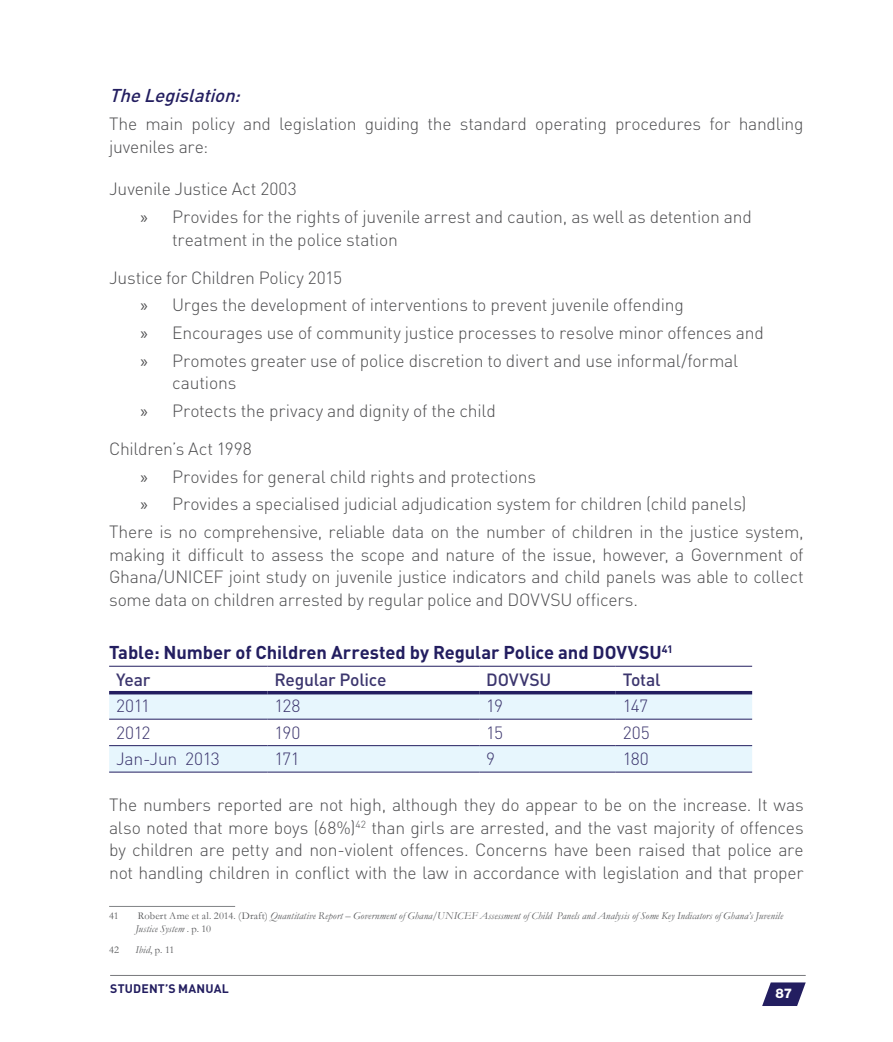
<style>
.page{position:relative;width:893px;height:1042px;background:#fff}
.page>*{position:absolute;margin:0;border:0;box-sizing:border-box;transform-origin:0 0}
.t1{font:700 18.38px "DINOT";letter-spacing:-.005em;color:#231e60}
.t2{font:italic 500 18.38px "DINOT";color:#231e60}
.t3{font:300 17.5px/22.8px "DINOT";letter-spacing:-.01em;color:#4d4d4f}
.t4{font:300 17.5px "DINOT";letter-spacing:-.03em;color:#3c366e}
.t5{font:500 17.5px "DINOT";letter-spacing:-.015em;color:#3c366e}
.t6{font:800 13.3px "Helvetica Neue LT Std";color:#fff}
.t7{font:700 12.25px "DINOT";letter-spacing:.015em;color:#231e60}
.t8{font:italic 10.5px/12.6px "Garamond";letter-spacing:.01em;color:#58595b}
.t9{font:10.5px "Garamond";color:#58595b}
.s1{font-family:"Myriad Pro";font-weight:400}
.s2{font-style:normal}
.s3{font-style:italic}
</style>
<div class="page">
<svg style="left:109px;top:694px;width:643px;height:77px;fill:#e7f6fd"></svg>
<hr style="left:109px;top:666px;width:158px;height:1px;background:#231e60">
<hr style="left:267px;top:666px;width:212px;height:1px;background:#231e60">
<hr style="left:479px;top:666px;width:137px;height:1px;background:#231e60">
<hr style="left:616px;top:666px;width:136px;height:1px;background:#231e60">
<hr style="left:109px;top:719px;width:158px;height:1px;background:#231e60">
<hr style="left:267px;top:719px;width:212px;height:1px;background:#231e60">
<hr style="left:479px;top:719px;width:137px;height:1px;background:#231e60">
<hr style="left:616px;top:719px;width:136px;height:1px;background:#231e60">
<hr style="left:109px;top:745px;width:158px;height:1px;background:#231e60">
<hr style="left:267px;top:745px;width:212px;height:1px;background:#231e60">
<hr style="left:479px;top:745px;width:137px;height:1px;background:#231e60">
<hr style="left:616px;top:745px;width:136px;height:1px;background:#231e60">
<hr style="left:109px;top:771px;width:158px;height:1px;background:#231e60">
<hr style="left:267px;top:771px;width:212px;height:1px;background:#231e60">
<hr style="left:479px;top:771px;width:137px;height:1px;background:#231e60">
<hr style="left:616px;top:771px;width:136px;height:1px;background:#231e60">
<hr style="left:109px;top:691px;width:158px;height:3px;background:#231e60">
<hr style="left:267px;top:691px;width:212px;height:3px;background:#231e60">
<hr style="left:479px;top:691px;width:137px;height:3px;background:#231e60">
<hr style="left:616px;top:691px;width:136px;height:3px;background:#231e60">
<hr style="left:109px;top:906px;width:126px;height:1px;background:#808285">
<svg style="left:762px;top:982px;width:44px;height:24px"></svg>
<hr style="left:110px;top:975px;width:696px;height:1px;background:#77787b">
<p class="t2" style="left:109px;top:84px;width:138px">TheLegislation:</p>
<p class="t3" style="left:109px;top:112px;width:696px">The main policy and legislation guiding the standard operating procedures for handling juveniles are:</p>
<p class="t3" style="left:141px;top:175px;width:613px;line-height:27.7px;text-indent:-31px">Juvenile Justice Act 2003<br><span class="s1">»</span> Provides for the rights of juvenile arrest and caution, as well as detention and</p>
<p class="t3" style="left:109px;top:221px;width:290px;line-height:37.6px;text-indent:63px">treatment in the police station<br>Justice for Children Policy 2015</p>
<p class="t3" style="left:141px;top:291px;width:625px;line-height:27.7px"><span class="s1">»</span> Urges the development of interventions to prevent juvenile offending<br><span class="s1">»</span> Encourages use of community justice processes to resolve minor offences and <span class="s1">»</span> Promotes greater use of police discretion to divert and use informal/formal</p>
<p class="t3" style="left:141px;top:369px;width:357px;line-height:27.7px;text-indent:32px">cautions<br><span class="s1">»</span> Protects the privacy and dignity of the child</p>
<p class="t3" style="left:109px;top:437px;width:144px">Children’s Act 1998</p>
<p class="t3" style="left:141px;top:465px;width:397px"><span class="s1">»</span> Provides for general child rights and protections</p>
<p class="t3" style="left:141px;top:492px;width:607px"><span class="s1">»</span> Provides a specialised judicial adjudication system for children (child panels)</p>
<p class="t3" style="left:109px;top:520px;width:696px">There is no comprehensive, reliable data on the number of children in the justice system,</p>
<p class="t3" style="left:109px;top:543px;width:696px;text-align:justify">making it difficult to assess the scope and nature of the issue, however, a Government of Ghana/UNICEF joint study on juvenile justice indicators and child panels was able to collect some data on children arrested by regular police and DOVVSU officers.</p>
<p class="t1" style="left:109px;top:640px;width:565px">Table: Number of Children Arrested by Regular Police and DOVVSU<sup>41</sup></p>
<p class="t5" style="left:116px;top:668px;width:36px">Year</p>
<p class="t5" style="left:274px;top:668px;width:114px">Regular Police</p>
<p class="t5" style="left:486px;top:668px;width:67px">DOVVSU</p>
<p class="t5" style="left:623px;top:668px;width:39px">Total</p>
<p class="t4" style="left:116px;top:695px;width:35px">2011</p>
<p class="t4" style="left:274px;top:695px;width:27px">128</p>
<p class="t4" style="left:486px;top:695px;width:18px">19</p>
<p class="t4" style="left:623px;top:695px;width:27px">147</p>
<p class="t4" style="left:116px;top:721px;width:36px">2012</p>
<p class="t4" style="left:274px;top:721px;width:27px">190</p>
<p class="t4" style="left:486px;top:721px;width:18px">15</p>
<p class="t4" style="left:623px;top:721px;width:29px">205</p>
<p class="t4" style="left:116px;top:748px;width:105px">Jan-Jun 2013</p>
<p class="t4" style="left:274px;top:748px;width:27px">171</p>
<p class="t4" style="left:486px;top:748px;width:10px">9</p>
<p class="t4" style="left:623px;top:748px;width:28px">180</p>
<p class="t3" style="left:109px;top:793px;width:696px;text-align:justify">The numbers reported are not high, although they do appear to be on the increase. It was also noted that more boys (68%)<sup>42</sup> than girls are arrested, and the vast majority of offences by children are petty and non-violent offences. Concerns have been raised that police are not handling children in conflict with the law in accordance with legislation and that proper</p>
<p class="t9" style="left:109px;top:909px;width:11px">41</p>
<p class="t8" style="left:135px;top:909px;width:649px"><span class="s2">Robert Ame et al. 2014. (Draft)</span> Quantitative Report – Government of Ghana/UNICEF Assessment of Child Panels and Analysis of Some Key Indicators of Ghana’s Juvenile<br>Justice System <span class="s2">. p. 10</span></p>
<p class="t9" style="left:109px;top:943px;width:11px">42</p>
<p class="t9" style="left:135px;top:943px;width:40px"><span class="s3">Ibid</span>, p. 11</p>
<p class="t6" style="left:775px;top:986px;width:18px">87</p>
<p class="t7" style="left:110px;top:981px;width:120px">STUDENT’S MANUAL</p>
</div>
